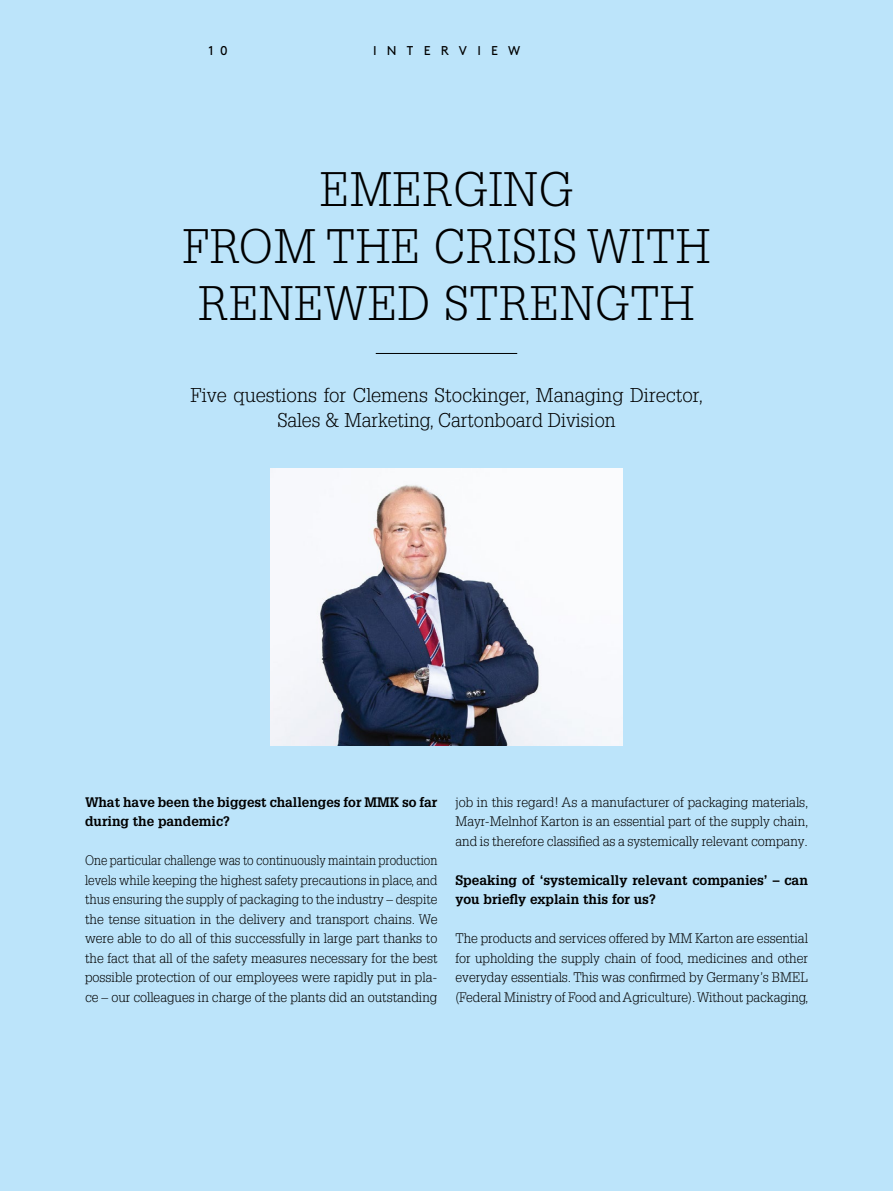
<style>
.page{position:relative;width:893px;height:1191px;background:#bce4fa}
.page>*{position:absolute;margin:0;border:0;box-sizing:border-box;transform-origin:0 0}
.t1{font:300 47.25px/56.7px "Glypha LT Pro";letter-spacing:.02em;color:#000;text-align:center}
.t2{font:300 19.5px/25.5px "Glypha LT Pro";color:#000;text-align:center}
.t3{font:300 13.5px/19.5px "Glypha LT Pro";color:#000;text-align:justify;scale:.93 1}
.t4{font:300 13.5px/19.5px "Glypha LT Pro";color:#000;text-align:justify}
.t5{font:700 13.5px/19.5px "Glypha LT Pro";color:#000}
.t6{font:12.75px "Brown Regular Alt";letter-spacing:.805em;color:#000}
</style>
<div class="page">
<hr style="left:376px;top:353px;width:141px;height:1px;background:#000">
<img style="left:270px;top:469px;width:353px;height:276px">
<p class="t6" style="left:209px;top:40px;width:21px">1 0</p>
<p class="t6" style="left:373px;top:40px;width:149px">INTERVIEW</p>
<h1 class="t1" style="left:183px;top:162px;width:529px">EMERGING<br>FROM THE CRISIS WITH<br>RENEWED STRENGTH</h1>
<h2 class="t2" style="left:191px;top:382px;width:514px">Five questions for Clemens Stockinger, Managing Director,<br>Sales &amp; Marketing, Cartonboard Division</h2>
<p class="t5" style="left:85px;top:792px;width:354px">What have been the biggest challenges for MMK so far during the pandemic?</p>
<p class="t3" style="left:85px;top:851px;width:380px">One particular challenge was to continuously maintain production levels while keeping the highest safety precautions in place, and thus ensuring the supply of packaging to the industry – despite the tense situation in the delivery and transport chains. We were able to do all of this successfully in large part thanks to the fact that all of the safety measures necessary for the best possible protection of our employees were rapidly put in pla&shy;ce – our colleagues in charge of the plants did an outstanding</p>
<p class="t4" style="left:455px;top:792px;width:355px">job in this regard! As a manufacturer of packaging materials, Mayr-Melnhof Karton is an essential part of the supply chain, and is therefore classified as a systemically relevant company.</p>
<p class="t5" style="left:455px;top:870px;width:354px">Speaking of ‘systemically relevant companies’ – can you briefly explain this for us?</p>
<p class="t4" style="left:455px;top:929px;width:355px">The products and services offered by MM Karton are essential for upholding the supply chain of food, medicines and other everyday essentials. This was confirmed by Germany’s BMEL (Federal Ministry of Food and Agriculture). Without packaging,</p>
</div>
